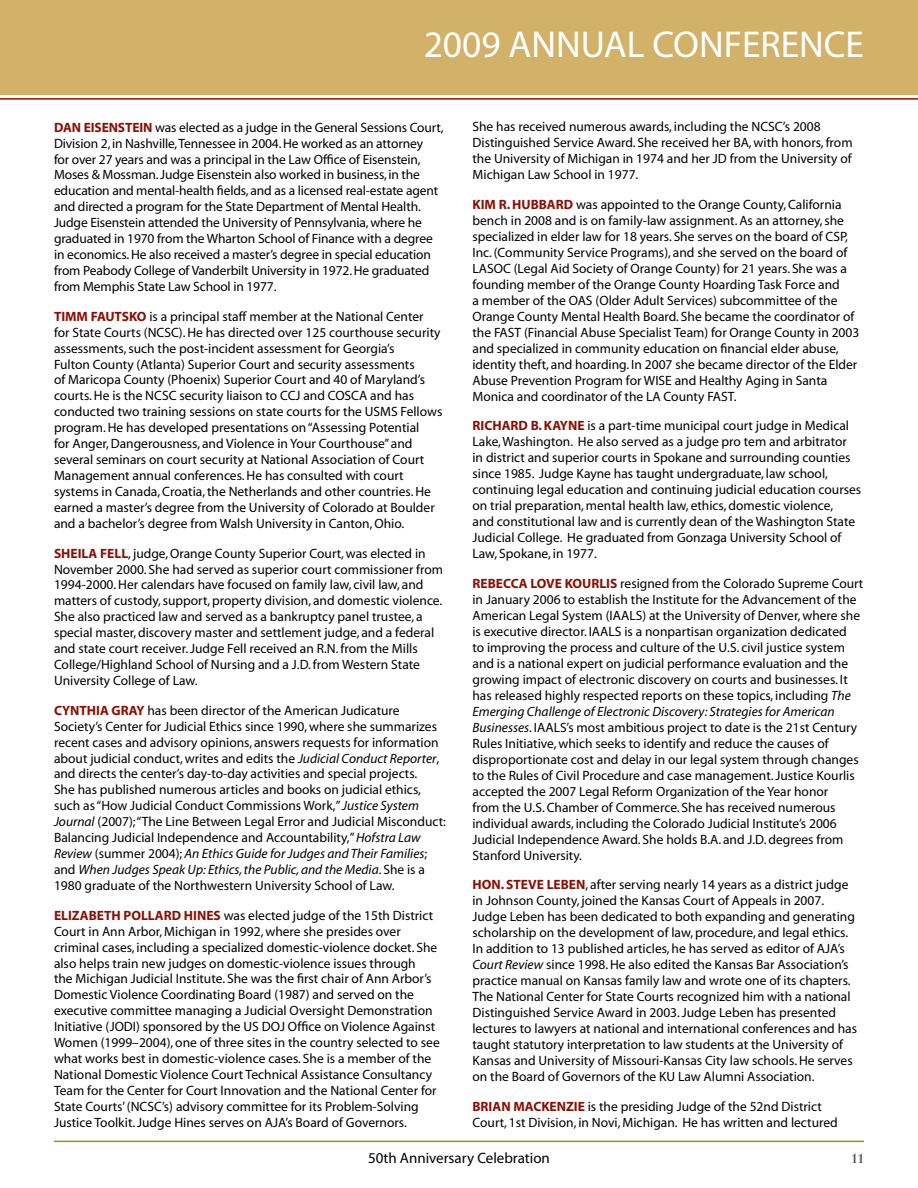
<style>
.page{position:relative;width:918px;height:1188px;background:#fff}
.page>*{position:absolute;margin:0;border:0;box-sizing:border-box;transform-origin:0 0}
.t1{font:37.5px "Myriad";color:#fff}
.t2{font:15px "Myriad";color:#000}
.t3{font:15px "Mona Lisa Recut";color:#000}
.t4{font:13.5px/15.9px "Myriad";color:#000}
.s1{font-weight:700;color:#8b0f04}
.s2{font-style:italic}
</style>
<div class="page">
<hr style="left:54px;top:1141px;width:810px;height:1px;background:#b38708">
<div style="left:0;top:0;width:918px;height:94px;background:#d2b168"></div>
<hr style="left:0;top:98px;width:918px;height:2px;background:#8b0f04">
<h1 class="t1" style="left:424px;top:25px;width:131px">2009 Annual</h1>
<h1 class="t1" style="left:652px;top:25px;width:43px">Conference</h1>
<p class="t4" style="left:54px;top:120px;width:391px"><span class="s1">DAN EISENSTEIN</span> was elected as a judge in the General Sessions Court, Division 2, in Nashville, Tennessee in 2004. He worked as an attorney<br>for over 27 years and was a principal in the Law Office of Eisenstein, Moses &amp; Mossman. Judge Eisenstein also worked in business, in the education and mental-health fields, and as a licensed real-estate agent and directed a program for the State Department of Mental Health.<br>Judge Eisenstein attended the University of Pennsylvania, where he graduated in 1970 from the Wharton School of Finance with a degree in economics. He also received a master’s degree in special education from Peabody College of Vanderbilt University in 1972. He graduated from Memphis State Law School in 1977.</p>
<p class="t4" style="left:54px;top:309px;width:390px"><span class="s1">TIMM FAUTSKO</span> is a principal staff member at the National Center for State Courts (NCSC). He has directed over 125 courthouse security assessments, such the post-incident assessment for Georgia’s<br>Fulton County (Atlanta) Superior Court and security assessments<br>of Maricopa County (Phoenix) Superior Court and 40 of Maryland’s courts. He is the NCSC security liaison to CCJ and COSCA and has conducted two training sessions on state courts for the USMS Fellows program. He has developed presentations on “Assessing Potential<br>for Anger, Dangerousness, and Violence in Your Courthouse” and several seminars on court security at National Association of Court Management annual conferences. He has consulted with court systems in Canada, Croatia, the Netherlands and other countries. He earned a master’s degree from the University of Colorado at Boulder and a bachelor’s degree from Walsh University in Canton, Ohio.</p>
<p class="t4" style="left:54px;top:546px;width:391px"><span class="s1">SHEILA FELL</span>, judge, Orange County Superior Court, was elected in November 2000. She had served as superior court commissioner from 1994-2000. Her calendars have focused on family law, civil law, and matters of custody, support, property division, and domestic violence.<br>She also practiced law and served as a bankruptcy panel trustee, a special master, discovery master and settlement judge, and a federal and state court receiver. Judge Fell received an R.N. from the Mills College/Highland School of Nursing and a J.D. from Western State University College of Law.</p>
<p class="t4" style="left:54px;top:703px;width:394px"><span class="s1">CYNTHIA GRAY</span> has been director of the American Judicature Society’s Center for Judicial Ethics since 1990, where she summarizes recent cases and advisory opinions, answers requests for information about judicial conduct, writes and edits the <span class="s2">Judicial Conduct Reporter</span>, and directs the center’s day-to-day activities and special projects.<br>She has published numerous articles and books on judicial ethics, such as “How Judicial Conduct Commissions Work,” <span class="s2">Justice System Journal</span> (2007); “The Line Between Legal Error and Judicial Misconduct:<br>Balancing Judicial Independence and Accountability,” <span class="s2">Hofstra Law Review</span> (summer 2004); <span class="s2">An Ethics Guide for Judges and Their Families</span>; and <span class="s2">When Judges Speak Up: Ethics, the Public, and the Media</span>. She is a 1980 graduate of the Northwestern University School of Law.</p>
<p class="t4" style="left:54px;top:908px;width:387px"><span class="s1">ELIZABETH POLLARD HINES</span> was elected judge of the 15th District Court in Ann Arbor, Michigan in 1992, where she presides over criminal cases, including a specialized domestic-violence docket. She also helps train new judges on domestic-violence issues through<br>the Michigan Judicial Institute. She was the first chair of Ann Arbor’s Domestic Violence Coordinating Board (1987) and served on the executive committee managing a Judicial Oversight Demonstration Initiative (JODI) sponsored by the US DOJ Office on Violence Against Women (1999–2004), one of three sites in the country selected to see what works best in domestic-violence cases. She is a member of the National Domestic Violence Court Technical Assistance Consultancy Team for the Center for Court Innovation and the National Center for State Courts’ (NCSC’s) advisory committee for its Problem-Solving Justice Toolkit. Judge Hines serves on AJA’s Board of Governors.</p>
<p class="t4" style="left:472px;top:120px;width:382px">She has received numerous awards, including the NCSC’s 2008<br>Distinguished Service Award. She received her BA, with honors, from the University of Michigan in 1974 and her JD from the University of Michigan Law School in 1977.</p>
<p class="t4" style="left:472px;top:197px;width:388px"><span class="s1">KIM R. HUBBARD</span> was appointed to the Orange County, California bench in 2008 and is on family-law assignment. As an attorney, she specialized in elder law for 18 years. She serves on the board of CSP, Inc. (Community Service Programs), and she served on the board of LASOC (Legal Aid Society of Orange County) for 21 years. She was a founding member of the Orange County Hoarding Task Force and<br>a member of the OAS (Older Adult Services) subcommittee of the Orange County Mental Health Board. She became the coordinator of the FAST (Financial Abuse Specialist Team) for Orange County in 2003 and specialized in community education on financial elder abuse, identity theft, and hoarding. In 2007 she became director of the Elder Abuse Prevention Program for WISE and Healthy Aging in Santa Monica and coordinator of the LA County FAST.</p>
<p class="t4" style="left:472px;top:418px;width:390px"><span class="s1">RICHARD B. KAYNE</span> is a part-time municipal court judge in Medical Lake, Washington. He also served as a judge pro tem and arbitrator<br>in district and superior courts in Spokane and surrounding counties since 1985. Judge Kayne has taught undergraduate, law school, continuing legal education and continuing judicial education courses on trial preparation, mental health law, ethics, domestic violence,<br>and constitutional law and is currently dean of the Washington State Judicial College. He graduated from Gonzaga University School of Law, Spokane, in 1977.</p>
<p class="t4" style="left:472px;top:576px;width:392px"><span class="s1">REBECCA LOVE KOURLIS</span> resigned from the Colorado Supreme Court in January 2006 to establish the Institute for the Advancement of the American Legal System (IAALS) at the University of Denver, where she is executive director. IAALS is a nonpartisan organization dedicated<br>to improving the process and culture of the U.S. civil justice system and is a national expert on judicial performance evaluation and the growing impact of electronic discovery on courts and businesses. It has released highly respected reports on these topics, including <span class="s2">The Emerging Challenge of Electronic Discovery: Strategies for American Businesses</span>. IAALS’s most ambitious project to date is the 21st Century Rules Initiative, which seeks to identify and reduce the causes of disproportionate cost and delay in our legal system through changes to the Rules of Civil Procedure and case management. Justice Kourlis accepted the 2007 Legal Reform Organization of the Year honor<br>from the U.S. Chamber of Commerce. She has received numerous individual awards, including the Colorado Judicial Institute’s 2006<br>Judicial Independence Award. She holds B.A. and J.D. degrees from Stanford University.</p>
<p class="t4" style="left:472px;top:877px;width:386px"><span class="s1">HON. STEVE LEBEN</span>, after serving nearly 14 years as a district judge in Johnson County, joined the Kansas Court of Appeals in 2007.<br>Judge Leben has been dedicated to both expanding and generating scholarship on the development of law, procedure, and legal ethics.<br>In addition to 13 published articles, he has served as editor of AJA’s <span class="s2">Court Review</span> since 1998. He also edited the Kansas Bar Association’s practice manual on Kansas family law and wrote one of its chapters.<br>The National Center for State Courts recognized him with a national Distinguished Service Award in 2003. Judge Leben has presented lectures to lawyers at national and international conferences and has taught statutory interpretation to law students at the University of Kansas and University of Missouri-Kansas City law schools. He serves on the Board of Governors of the KU Law Alumni Association.</p>
<p class="t4" style="left:472px;top:1099px;width:367px"><span class="s1">BRIAN MACKENZIE</span> is the presiding Judge of the 52nd District<br>Court, 1st Division, in Novi, Michigan. He has written and lectured</p>
<p class="t2" style="left:368px;top:1150px;width:183px">50th Anniversary Celebration</p>
<p class="t3" style="left:851px;top:1149px;width:15px">11</p>
</div>
